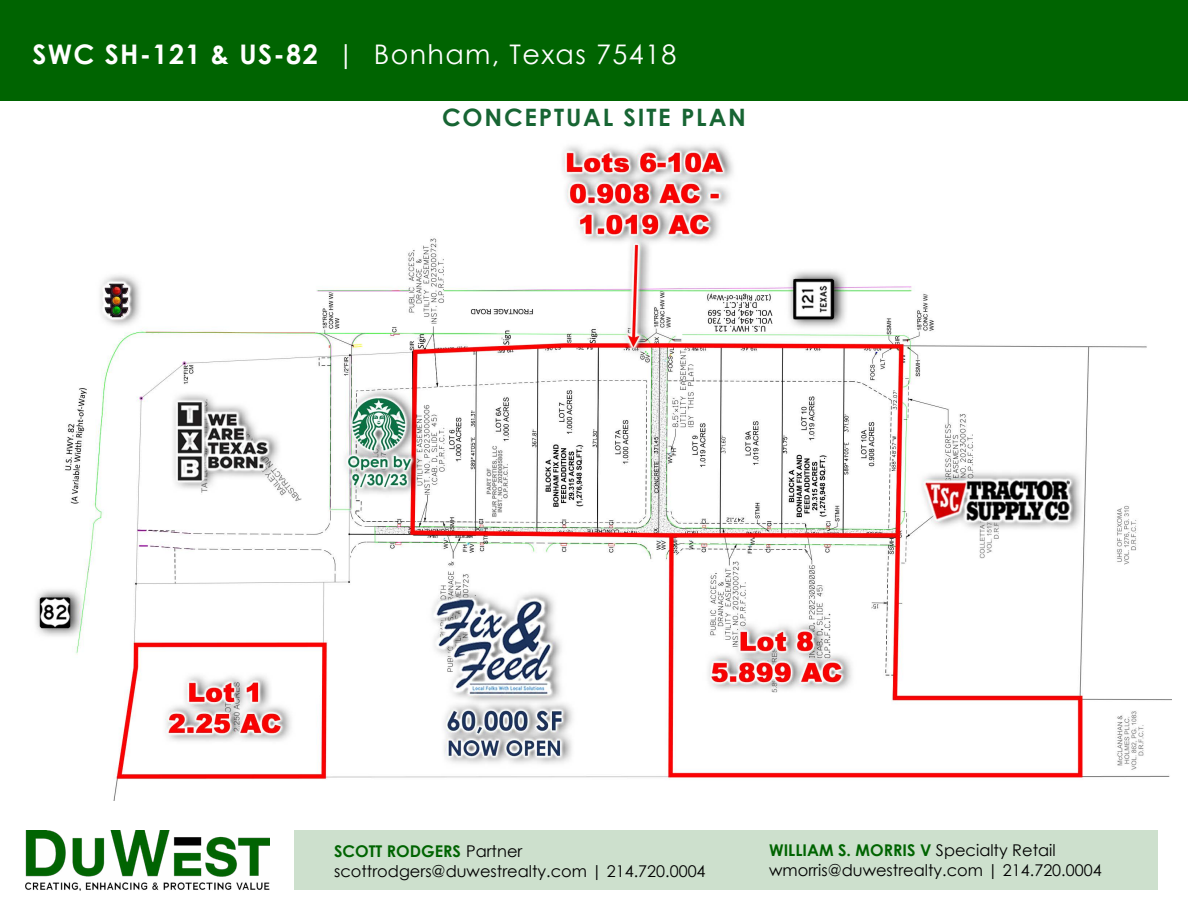
<style>
.page{position:relative;width:1188px;height:918px;background:#fff}
.page>*{position:absolute;margin:0;border:0;box-sizing:border-box;transform-origin:0 0}
.t1{font:27px "Century Gothic";letter-spacing:.05em;color:#fff}
.t2{font:700 24px "Century Gothic";letter-spacing:.075em;color:#176533}
.t3{font:16.2px/19.5px "Century Gothic";color:#000}
.s1{font-weight:700}
.s2{font-weight:700;color:#006401}
</style>
<div class="page">
<img style="left:25px;top:831px;width:244px;height:59px">
<div style="left:294px;top:831px;width:864px;height:59px;background:#cde0cd"></div>
<div style="left:0;top:0;width:1188px;height:100px;background:#006401"></div>
<img style="left:35px;top:145px;width:1136px;height:656px">
<h1 class="t1" style="left:32px;top:36px;width:645px"><span class="s1">SWC SH-121 &amp; US-82</span> | Bonham, Texas 75418</h1>
<h2 class="t2" style="left:442px;top:99px;width:305px">CONCEPTUAL SITE PLAN</h2>
<p class="t3" style="left:334px;top:842px;width:373px"><span class="s2">SCOTT RODGERS</span> Partner scottrodgers@duwestrealty.com | 214.720.0004</p>
<p class="t3" style="left:769px;top:840px;width:334px"><span class="s2">WILLIAM S. MORRIS V</span> Specialty Retail wmorris@duwestrealty.com | 214.720.0004</p>
</div>
